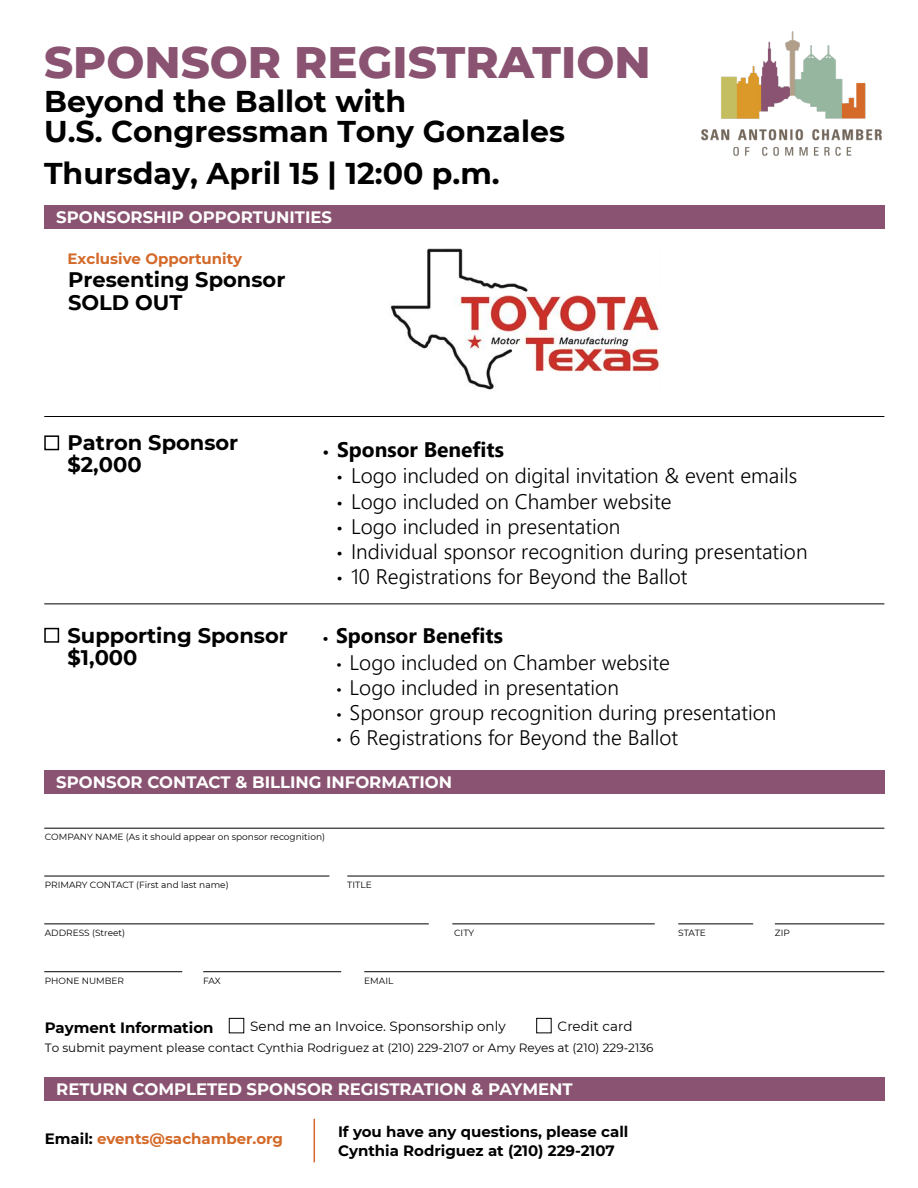
<style>
.page{position:relative;width:918px;height:1188px;background:#fff}
.page>*{position:absolute;margin:0;border:0;box-sizing:border-box;transform-origin:0 0}
.t1{font:800 45px "Montserrat";color:#8a5371}
.t2{font:700 30px/30px "Montserrat";color:#000}
.t3{font:300 21px "Segoe UI";color:#000}
.t4{font:700 21px/22.2px "Montserrat";color:#000}
.t5{font:700 21px "Segoe UI";color:#000}
.t6{font:700 16.5px "Montserrat";color:#fff}
.t7{font:700 15px/19.2px "Montserrat";color:#000}
.t8{font:700 15px "Montserrat";color:#d46a29}
.t9{font:13.5px "Montserrat";color:#000}
.t10{font:12px "Montserrat";color:#000}
.t11{font:9px "Montserrat";color:#000}
.s1{font-size:16.2px}
.s2{font-size:15px}
.s3{color:#000}
</style>
<div class="page">
<img style="left:701px;top:31px;width:181px;height:125px">
<div style="left:44px;top:770px;width:840px;height:23px;background:#8a5371"></div>
<div style="left:44px;top:1077px;width:840px;height:24px;background:#8a5371"></div>
<div style="left:44px;top:205px;width:840px;height:23px;background:#8a5371"></div>
<div style="left:44px;top:435px;width:15px;height:15px;border:2px solid #000"></div>
<div style="left:44px;top:628px;width:15px;height:15px;border:2px solid #000"></div>
<hr style="left:44px;top:416px;width:840px;height:1px;background:#000">
<hr style="left:44px;top:828px;width:840px;height:1px;background:#000">
<hr style="left:44px;top:924px;width:385px;height:1px;background:#000">
<hr style="left:452px;top:924px;width:203px;height:1px;background:#000">
<hr style="left:44px;top:971px;width:138px;height:1px;background:#000">
<hr style="left:203px;top:971px;width:138px;height:1px;background:#000">
<hr style="left:364px;top:971px;width:520px;height:1px;background:#000">
<hr style="left:678px;top:924px;width:75px;height:1px;background:#000">
<hr style="left:775px;top:924px;width:109px;height:1px;background:#000">
<hr style="left:44px;top:876px;width:285px;height:1px;background:#000">
<hr style="left:347px;top:876px;width:537px;height:1px;background:#000">
<hr style="left:44px;top:604px;width:840px;height:1px;background:#000">
<hr style="left:314px;top:1119px;width:1px;height:43px;background:#d46a29">
<div style="left:229px;top:1018px;width:15px;height:15px;border:1px solid #000"></div>
<div style="left:536px;top:1018px;width:16px;height:15px;border:1px solid #000"></div>
<img style="left:390px;top:248px;width:270px;height:142px">
<h1 class="t1" style="left:44px;top:29px;width:608px">SPONSOR REGISTRATION</h1>
<h2 class="t2" style="left:44px;top:85px;width:522px">Beyond the Ballot with<br>U.S. Congressman Tony Gonzales</h2>
<h2 class="t2" style="left:44px;top:157px;width:457px">Thursday, April 15 | 12:00 p.m.</h2>
<p class="t6" style="left:56px;top:205px;width:277px">SPONSORSHIP OPPORTUNITIES</p>
<p class="t8" style="left:68px;top:247px;width:176px">Exclusive Opportunity</p>
<p class="t4" style="left:68px;top:268px;width:219px">Presenting Sponsor<br>SOLD OUT</p>
<p class="t4" style="left:68px;top:431px;width:172px">Patron Sponsor $2,000</p>
<p class="t4" style="left:68px;top:623px;width:222px">Supporting Sponsor $1,000</p>
<p class="t5" style="left:323px;top:430px;width:183px"><span class="s1">•</span> Sponsor Benefits</p>
<p class="t3" style="left:337px;top:456px;width:462px"><span class="s1">•</span> Logo included on digital invitation &amp; event emails</p>
<p class="t3" style="left:337px;top:481px;width:336px"><span class="s1">•</span> Logo included on Chamber website</p>
<p class="t3" style="left:337px;top:507px;width:285px"><span class="s1">•</span> Logo included in presentation</p>
<p class="t3" style="left:337px;top:532px;width:473px"><span class="s1">•</span> Individual sponsor recognition during presentation</p>
<p class="t3" style="left:337px;top:557px;width:352px"><span class="s1">•</span> 10 Registrations for Beyond the Ballot</p>
<p class="t5" style="left:323px;top:616px;width:182px"><span class="s2">•</span> Sponsor Benefits</p>
<p class="t3" style="left:336px;top:642px;width:335px"><span class="s2">•</span> Logo included on Chamber website</p>
<p class="t3" style="left:336px;top:667px;width:284px"><span class="s2">•</span> Logo included in presentation</p>
<p class="t3" style="left:336px;top:693px;width:442px"><span class="s2">•</span> Sponsor group recognition during presentation</p>
<p class="t3" style="left:336px;top:718px;width:344px"><span class="s2">•</span> 6 Registrations for Beyond the Ballot</p>
<p class="t6" style="left:56px;top:770px;width:397px">SPONSOR CONTACT &amp; BILLING INFORMATION</p>
<p class="t11" style="left:45px;top:831px;width:282px">COMPANY NAME (As it should appear on sponsor recognition)</p>
<p class="t11" style="left:45px;top:879px;width:185px">PRIMARY CONTACT (First and last name)</p>
<p class="t11" style="left:45px;top:926px;width:82px">ADDRESS (Street)</p>
<p class="t11" style="left:45px;top:974px;width:81px">PHONE NUMBER</p>
<p class="t11" style="left:203px;top:974px;width:19px">FAX</p>
<p class="t11" style="left:364px;top:974px;width:31px">EMAIL</p>
<p class="t11" style="left:347px;top:879px;width:26px">TITLE</p>
<p class="t11" style="left:454px;top:926px;width:22px">CITY</p>
<p class="t11" style="left:678px;top:926px;width:29px">STATE</p>
<p class="t11" style="left:775px;top:926px;width:17px">ZIP</p>
<p class="t7" style="left:45px;top:1018px;width:170px">Payment Information</p>
<p class="t9" style="left:250px;top:1017px;width:257px">Send me an Invoice. Sponsorship only</p>
<p class="t9" style="left:558px;top:1017px;width:76px">Credit card</p>
<p class="t10" style="left:45px;top:1039px;width:610px">To submit payment please contact Cynthia Rodriguez at (210) 229-2107 or Amy Reyes at (210) 229-2136</p>
<p class="t6" style="left:56px;top:1077px;width:518px">RETURN COMPLETED SPONSOR REGISTRATION &amp; PAYMENT</p>
<p class="t8" style="left:45px;top:1128px;width:240px"><span class="s3">Email:</span> events@sachamber.org</p>
<p class="t7" style="left:338px;top:1121px;width:292px">If you have any questions, please call<br>Cynthia Rodriguez at (210) 229-2107</p>
</div>
